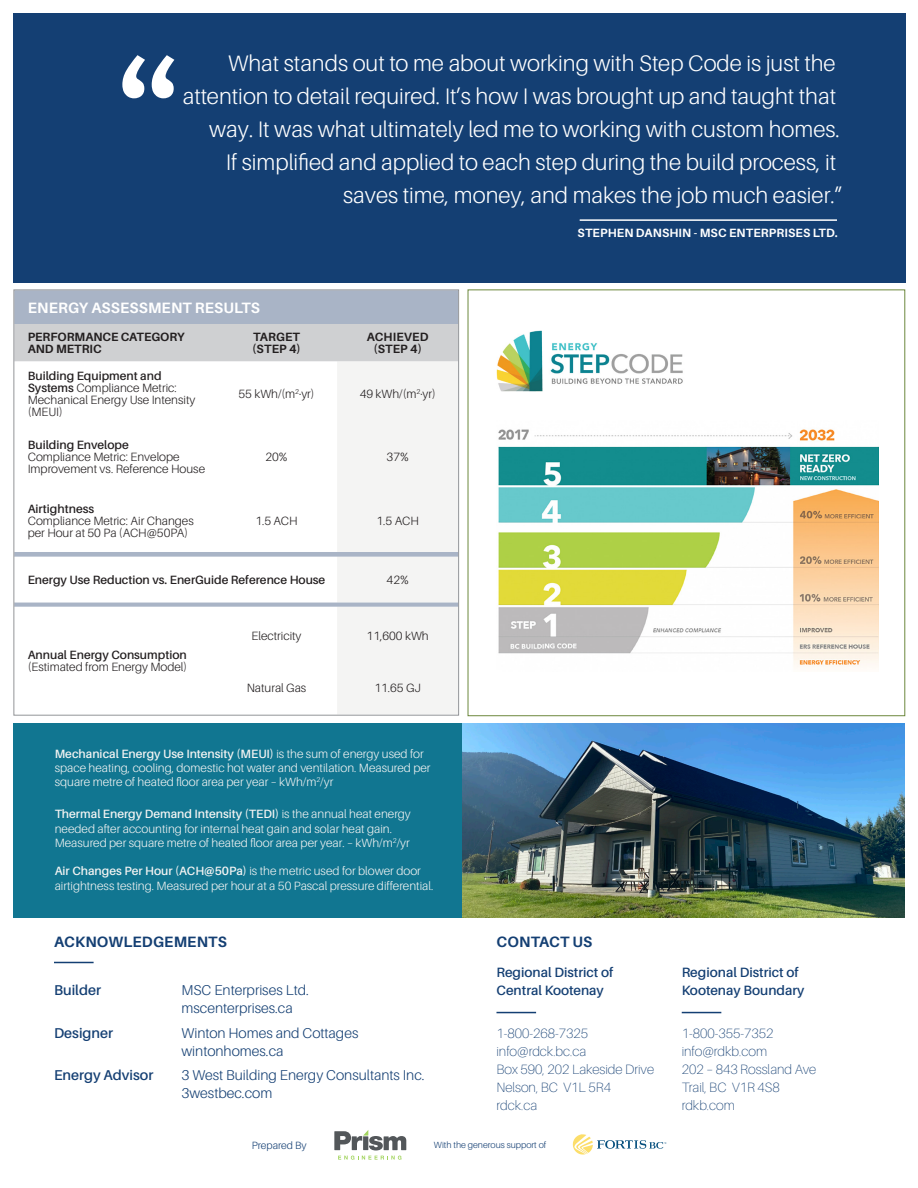
<style>
.page{position:relative;width:918px;height:1188px;background:#fff}
.page>*{position:absolute;margin:0;border:0;box-sizing:border-box;transform-origin:0 0}
.t1{font:180px "Dubai";color:#fff}
.t2{font:300 22.5px/33px "Aileron";color:#fff;text-align:right}
.Heading_2{font:700 15px "Aileron";letter-spacing:.01em;color:#143f73}
.Heading_2-2{font:700 15px "Aileron";letter-spacing:.01em;color:#fff}
.Copy{font:300 14.25px/18px "Aileron";color:#143f73}
.Copy-2{font:600 14.25px "Aileron";color:#143f73}
.t3{font:100 13.5px "Aileron";color:#143f73}
.t4{font:600 13.5px "Aileron";color:#143f73}
.Table_Copy{font:300 12px/14.2px "Aileron";color:#f4f4f3}
.Table_Subhead{font:300 12px/12px "Aileron";color:#231f20}
.Table_Copy-2{font:300 12px "Aileron";color:#231f20}
.Table_Subhead-2{font:700 12px/12px "Aileron";color:#231f20}
.Table_Subhead-3{font:600 12px "Aileron";color:#231f20}
.Quote_Cite{font:700 12px "Aileron";letter-spacing:.01em;color:#fff}
.Copy-3{font:300 10.5px "Aileron";color:#143f73}
.Copy-4{font:300 9px "Aileron";color:#143f73}
.s1{font-weight:600}
</style>
<div class="page">
<div style="left:13px;top:14px;width:892px;height:269px;background:#143f73"></div>
<img style="left:496px;top:330px;width:187px;height:62px">
<div style="left:14px;top:724px;width:449px;height:194px;background:#117691"></div>
<hr style="left:580px;top:219px;width:257px;height:2px;background:#fff">
<img style="left:463px;top:724px;width:441px;height:194px">
<img style="left:498px;top:429px;width:381px;height:238px">
<div style="left:16px;top:292px;width:441px;height:32px;background:#a9b4c6"></div>
<svg style="left:16px;top:324px;width:441px;height:390px"></svg>
<hr style="left:496px;top:1012px;width:40px;height:1px;background:#143f73">
<hr style="left:682px;top:1012px;width:39px;height:1px;background:#143f73">
<svg style="left:334px;top:1130px;width:72px;height:30px"></svg>
<svg style="left:573px;top:1134px;width:93px;height:21px"></svg>
<hr style="left:54px;top:962px;width:40px;height:1px;background:#143f73">
<p class="t1" style="left:117px;top:7px;width:64px">‘‘</p>
<p class="t2" style="left:183px;top:47px;width:661px">What stands out to me about working with Step Code is just the attention to detail required. It’s how I was brought up and taught that way. It was what ultimately led me to working with custom homes.<br>If simplified and applied to each step during the build process, it saves time, money, and makes the job much easier.”</p>
<p class="Quote_Cite" style="left:578px;top:226px;width:262px">STEPHEN DANSHIN - MSC ENTERPRISES LTD.</p>
<p class="Heading_2-2" style="left:28px;top:299px;width:234px">ENERGY ASSESSMENT RESULTS</p>
<p class="Table_Subhead-2" style="left:28px;top:331px;width:159px">PERFORMANCE CATEGORY<br>AND METRIC</p>
<p class="Table_Subhead-2" style="left:252px;top:331px;width:50px">TARGET (STEP 4)</p>
<p class="Table_Subhead-2" style="left:367px;top:331px;width:63px;text-align:center">ACHIEVED (STEP 4)</p>
<p class="Table_Subhead" style="left:28px;top:370px;width:169px"><span class="s1">Building Equipment and<br>Systems</span> Compliance Metric:<br>Mechanical Energy Use Intensity (MEUI)</p>
<p class="Table_Copy-2" style="left:239px;top:387px;width:78px">55 kWh/(m<sup>2</sup>∙yr)</p>
<p class="Table_Copy-2" style="left:360px;top:387px;width:78px">49 kWh/(m<sup>2</sup>∙yr)</p>
<p class="Table_Subhead" style="left:28px;top:439px;width:179px"><span class="s1">Building Envelope<br></span>Compliance Metric: Envelope<br>Improvement vs. Reference House</p>
<p class="Table_Copy-2" style="left:265px;top:451px;width:24px">20%</p>
<p class="Table_Copy-2" style="left:387px;top:451px;width:24px">37%</p>
<p class="Table_Subhead-3" style="left:28px;top:502px;width:68px">Airtightness</p>
<p class="Table_Subhead" style="left:28px;top:515px;width:168px">Compliance Metric: Air Changes per Hour at 50 Pa (ACH@50PA)</p>
<p class="Table_Copy-2" style="left:255px;top:514px;width:44px">1.5 ACH</p>
<p class="Table_Copy-2" style="left:377px;top:514px;width:44px">1.5 ACH</p>
<p class="Table_Subhead-3" style="left:28px;top:573px;width:299px">Energy Use Reduction vs. EnerGuide Reference House</p>
<p class="Table_Copy-2" style="left:387px;top:573px;width:24px">42%</p>
<p class="Table_Subhead" style="left:28px;top:649px;width:161px"><span class="s1">Annual Energy Consumption </span>(Estimated from Energy Model)</p>
<p class="Table_Copy-2" style="left:252px;top:629px;width:52px">Electricity</p>
<p class="Table_Copy-2" style="left:367px;top:629px;width:64px">11,600 kWh</p>
<p class="Table_Copy-2" style="left:247px;top:681px;width:61px">Natural Gas</p>
<p class="Table_Copy-2" style="left:374px;top:681px;width:48px">11.65 GJ</p>
<p class="Table_Copy" style="left:55px;top:746px;width:377px"><span class="s1">Mechanical Energy Use Intensity (MEUI)</span> is the sum of energy used for space heating, cooling, domestic hot water and ventilation. Measured per square metre of heated floor area per year – kWh/m<sup>2</sup>/yr</p>
<p class="Table_Copy" style="left:55px;top:807px;width:358px"><span class="s1">Thermal Energy Demand Intensity (TEDI)</span> is the annual heat energy needed after accounting for internal heat gain and solar heat gain.<br>Measured per square metre of heated floor area per year. – kWh/m<sup>2</sup>/yr</p>
<p class="Table_Copy" style="left:55px;top:864px;width:380px"><span class="s1">Air Changes Per Hour (ACH@50Pa)</span> is the metric used for blower door airtightness testing. Measured per hour at a 50 Pascal pressure differential.</p>
<p class="Heading_2" style="left:54px;top:934px;width:174px">ACKNOWLEDGEMENTS</p>
<p class="Copy-2" style="left:54px;top:982px;width:49px">Builder</p>
<p class="Copy" style="left:182px;top:981px;width:129px">MSC Enterprises Ltd. mscenterprises.ca</p>
<p class="Copy-2" style="left:54px;top:1025px;width:61px">Designer</p>
<p class="Copy" style="left:182px;top:1024px;width:178px">Winton Homes and Cottages wintonhomes.ca</p>
<p class="Copy-2" style="left:54px;top:1068px;width:101px">Energy Advisor</p>
<p class="Copy" style="left:181px;top:1067px;width:245px">3 West Building Energy Consultants Inc.<br>3westbec.com</p>
<p class="Heading_2" style="left:497px;top:934px;width:97px">CONTACT US</p>
<p class="t4" style="left:496px;top:965px;width:119px">Regional District of</p>
<p class="t4" style="left:496px;top:983px;width:109px">Central Kootenay</p>
<p class="t3" style="left:496px;top:1026px;width:93px">1-800-268-7325</p>
<p class="t3" style="left:496px;top:1044px;width:91px">info@rdck.bc.ca</p>
<p class="t3" style="left:496px;top:1062px;width:159px">Box 590, 202 Lakeside Drive</p>
<p class="t3" style="left:496px;top:1080px;width:116px">Nelson, BC V1L 5R4</p>
<p class="t3" style="left:496px;top:1098px;width:42px">rdck.ca</p>
<p class="Copy-3" style="left:252px;top:1140px;width:56px">Prepared By</p>
<p class="Copy-4" style="left:434px;top:1140px;width:114px">With the generous support of</p>
<p class="t4" style="left:682px;top:965px;width:119px">Regional District of</p>
<p class="t4" style="left:682px;top:983px;width:124px">Kootenay Boundary</p>
<p class="t3" style="left:682px;top:1026px;width:93px">1-800-355-7352</p>
<p class="t3" style="left:682px;top:1044px;width:87px">info@rdkb.com</p>
<p class="t3" style="left:682px;top:1062px;width:136px">202 – 843 Rossland Ave</p>
<p class="t3" style="left:682px;top:1080px;width:100px">Trail, BC V1R 4S8</p>
<p class="t3" style="left:682px;top:1098px;width:55px">rdkb.com</p>
</div>
